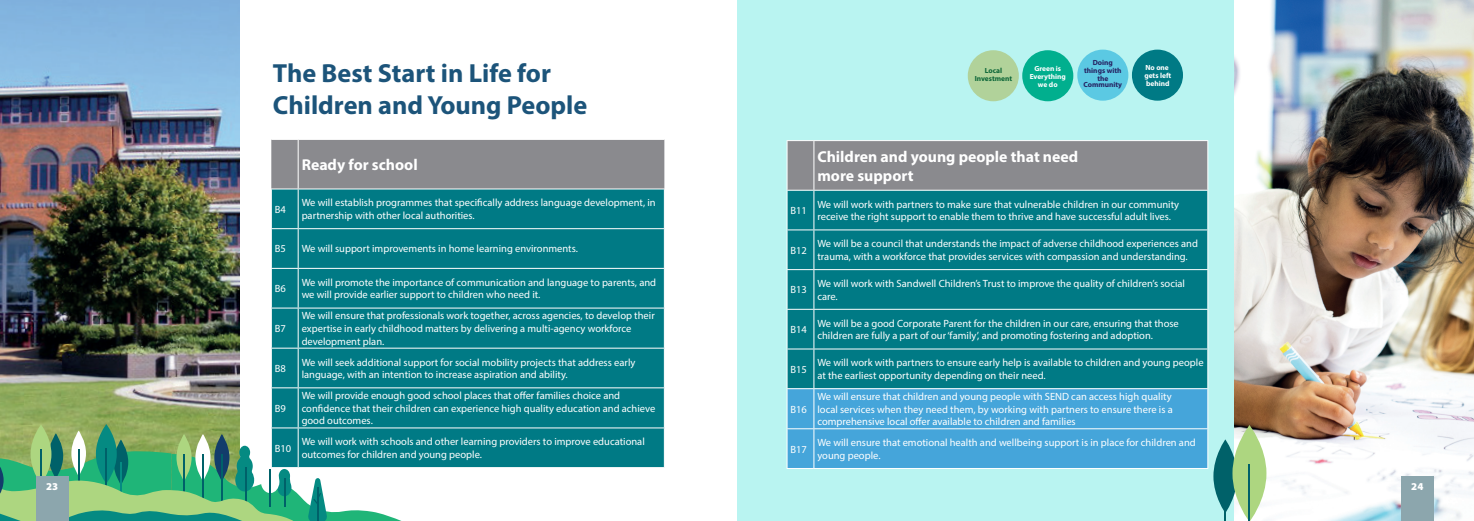
<style>
.page{position:relative;width:1474px;height:521px;background:#fff}
.page>*{position:absolute;margin:0;border:0;box-sizing:border-box;transform-origin:0 0}
.t1{font:700 26.25px/31.5px "Myriad Pro";color:#1c547a}
.t2{font:700 15.75px/18.9px "Myriad Pro";color:#fff}
.t3{font:10.5px/12.6px "Myriad Pro";color:#fff}
.t4{font:900 10.5px "Myriad Pro";color:#fff}
.t5{font:700 7.44px/8px "Myriad Pro";color:#fff}
.t6{font:700 7.44px/8px "Myriad Pro";color:#252161;text-align:center}
.t7{font:700 7.44px/8px "Myriad Pro";color:#0c6638;text-align:center}
</style>
<div class="page">
<div style="left:737px;top:0;width:736px;height:521px;background:#b9f4f1"></div>
<img style="left:1234px;top:0;width:239px;height:521px">
<img style="left:0;top:0;width:239px;height:413px">
<svg style="left:1213px;top:439px;width:24px;height:74px"></svg>
<hr style="left:1224px;top:475px;width:2px;height:46px;background:#006169">
<svg style="left:1232px;top:425px;width:34px;height:96px;background:#b8d69d"></svg>
<hr style="left:1248px;top:465px;width:2px;height:56px;background:#006169">
<div style="left:967px;top:50px;width:51px;height:51px;background:#b1d29a;border-radius:50%"></div>
<div style="left:1131px;top:50px;width:51px;height:51px;background:#007a85;border-radius:50%"></div>
<div style="left:1077px;top:50px;width:51px;height:51px;background:#5bc9e3;border-radius:50%"></div>
<div style="left:1022px;top:50px;width:51px;height:51px;background:#01af8e;border-radius:50%"></div>
<div style="left:272px;top:190px;width:392px;height:277px;background:#007a85"></div>
<hr style="left:298px;top:269px;width:1px;height:39px;background:#fff">
<hr style="left:298px;top:189px;width:1px;height:39px;background:#fff">
<svg style="left:272px;top:308px;width:26px;height:1px"></svg>
<hr style="left:298px;top:308px;width:367px;height:1px;background:#fff">
<hr style="left:298px;top:308px;width:1px;height:40px;background:#fff">
<svg style="left:271px;top:348px;width:27px;height:1px"></svg>
<hr style="left:298px;top:348px;width:367px;height:1px;background:#fff">
<hr style="left:298px;top:349px;width:1px;height:38px;background:#fff">
<svg style="left:271px;top:387px;width:27px;height:1px"></svg>
<hr style="left:298px;top:387px;width:367px;height:1px;background:#fff">
<hr style="left:298px;top:388px;width:1px;height:39px;background:#fff">
<svg style="left:0;top:413px;width:404px;height:108px"></svg>
<hr style="left:298px;top:427px;width:367px;height:1px;background:#fff">
<hr style="left:298px;top:428px;width:1px;height:39px;background:#fff">
<hr style="left:298px;top:467px;width:367px;height:1px;background:#fff">
<svg style="left:271px;top:228px;width:27px;height:1px"></svg>
<svg style="left:271px;top:268px;width:27px;height:1px"></svg>
<hr style="left:298px;top:228px;width:367px;height:1px;background:#fff">
<hr style="left:298px;top:229px;width:1px;height:39px;background:#fff">
<hr style="left:298px;top:268px;width:367px;height:1px;background:#fff">
<div style="left:271px;top:139px;width:393px;height:51px;background:#8a8a8e"></div>
<hr style="left:298px;top:139px;width:366px;height:1px;background:#fff">
<div style="left:787px;top:191px;width:420px;height:197px;background:#007a85"></div>
<div style="left:787px;top:389px;width:420px;height:79px;background:#45a5da"></div>
<hr style="left:1207px;top:141px;width:1px;height:49px;background:#fff">
<hr style="left:814px;top:140px;width:394px;height:1px;background:#fff">
<svg style="left:786px;top:140px;width:421px;height:51px;background:#8d8d91"></svg>
<hr style="left:786px;top:191px;width:1px;height:38px;background:#fff">
<hr style="left:814px;top:190px;width:394px;height:1px;background:#fff">
<hr style="left:813px;top:191px;width:1px;height:38px;background:#fff">
<hr style="left:1207px;top:191px;width:1px;height:38px;background:#fff">
<svg style="left:786px;top:229px;width:28px;height:1px"></svg>
<hr style="left:786px;top:230px;width:1px;height:39px;background:#fff">
<hr style="left:814px;top:229px;width:394px;height:1px;background:#fff">
<hr style="left:813px;top:230px;width:1px;height:39px;background:#fff">
<hr style="left:1207px;top:230px;width:1px;height:39px;background:#fff">
<svg style="left:786px;top:269px;width:28px;height:1px"></svg>
<hr style="left:786px;top:270px;width:1px;height:39px;background:#fff">
<hr style="left:814px;top:269px;width:394px;height:1px;background:#fff">
<hr style="left:813px;top:270px;width:1px;height:39px;background:#fff">
<hr style="left:1207px;top:270px;width:1px;height:39px;background:#fff">
<svg style="left:786px;top:309px;width:28px;height:1px"></svg>
<hr style="left:786px;top:310px;width:1px;height:38px;background:#fff">
<hr style="left:814px;top:309px;width:394px;height:1px;background:#fff">
<hr style="left:813px;top:310px;width:1px;height:38px;background:#fff">
<hr style="left:1207px;top:310px;width:1px;height:38px;background:#fff">
<svg style="left:786px;top:348px;width:28px;height:1px"></svg>
<hr style="left:786px;top:349px;width:1px;height:39px;background:#fff">
<hr style="left:814px;top:348px;width:394px;height:1px;background:#fff">
<hr style="left:813px;top:349px;width:1px;height:39px;background:#fff">
<hr style="left:1207px;top:349px;width:1px;height:39px;background:#fff">
<svg style="left:786px;top:388px;width:28px;height:1px"></svg>
<hr style="left:786px;top:389px;width:1px;height:39px;background:#fff">
<hr style="left:814px;top:388px;width:394px;height:1px;background:#fff">
<hr style="left:813px;top:389px;width:1px;height:39px;background:#fff">
<hr style="left:1207px;top:389px;width:1px;height:39px;background:#fff">
<svg style="left:786px;top:428px;width:28px;height:1px"></svg>
<hr style="left:786px;top:429px;width:1px;height:39px;background:#fff">
<hr style="left:814px;top:428px;width:394px;height:1px;background:#fff">
<hr style="left:813px;top:429px;width:1px;height:39px;background:#fff">
<hr style="left:1207px;top:429px;width:1px;height:39px;background:#fff">
<svg style="left:786px;top:468px;width:28px;height:1px"></svg>
<hr style="left:814px;top:468px;width:394px;height:1px;background:#fff">
<div style="left:36px;top:476px;width:33px;height:45px;background:#8ca6ad"></div>
<div style="left:1401px;top:476px;width:32px;height:45px;background:#8ca6ad"></div>
<p class="t1" style="left:273px;top:57px;width:316px">The Best Start in Life for<br>Children and Young People</p>
<p class="t2" style="left:302px;top:155px;width:117px">Ready for school</p>
<p class="t3" style="left:275px;top:203px;width:13px">B4</p>
<p class="t3" style="left:302px;top:196px;width:355px">We will establish programmes that specifically address language development, in partnership with other local authorities.</p>
<p class="t3" style="left:275px;top:242px;width:13px">B5</p>
<p class="t3" style="left:302px;top:242px;width:278px">We will support improvements in home learning environments.</p>
<p class="t3" style="left:275px;top:282px;width:13px">B6</p>
<p class="t3" style="left:302px;top:276px;width:356px">We will promote the importance of communication and language to parents, and we will provide earlier support to children who need it.</p>
<p class="t3" style="left:275px;top:322px;width:13px">B7</p>
<p class="t3" style="left:302px;top:309px;width:354px">We will ensure that professionals work together, across agencies, to develop their expertise in early childhood matters by delivering a multi-agency workforce development plan.</p>
<p class="t3" style="left:275px;top:362px;width:13px">B8</p>
<p class="t3" style="left:302px;top:356px;width:335px">We will seek additional support for social mobility projects that address early language, with an intention to increase aspiration and ability.</p>
<p class="t3" style="left:275px;top:402px;width:13px">B9</p>
<p class="t3" style="left:302px;top:389px;width:355px">We will provide enough good school places that offer families choice and confidence that their children can experience high quality education and achieve good outcomes.</p>
<p class="t3" style="left:275px;top:442px;width:18px">B10</p>
<p class="t3" style="left:302px;top:435px;width:344px">We will work with schools and other learning providers to improve educational outcomes for children and young people.</p>
<p class="t6" style="left:1084px;top:58px;width:39px">Doing things with the</p>
<p class="t6" style="left:1083px;top:81px;width:40px">Community</p>
<p class="t7" style="left:974px;top:66px;width:39px">Local<br>Investment</p>
<p class="t5" style="left:1144px;top:63px;width:28px">No one gets left behind</p>
<p class="t5" style="left:1029px;top:64px;width:38px;text-align:center">Green is<br>Everything we do</p>
<p class="t2" style="left:817px;top:147px;width:262px">Children and young people that need more support</p>
<p class="t3" style="left:790px;top:204px;width:18px">B11</p>
<p class="t3" style="left:817px;top:198px;width:363px">We will work with partners to make sure that vulnerable children in our community receive the right support to enable them to thrive and have successful adult lives.</p>
<p class="t3" style="left:790px;top:244px;width:18px">B12</p>
<p class="t3" style="left:817px;top:237px;width:382px">We will be a council that understands the impact of adverse childhood experiences and trauma, with a workforce that provides services with compassion and understanding.</p>
<p class="t3" style="left:790px;top:283px;width:18px">B13</p>
<p class="t3" style="left:817px;top:277px;width:369px">We will work with Sandwell Children’s Trust to improve the quality of children’s social care.</p>
<p class="t3" style="left:790px;top:323px;width:18px">B14</p>
<p class="t3" style="left:817px;top:317px;width:363px">We will be a good Corporate Parent for the children in our care, ensuring that those children are fully a part of our ‘family’, and promoting fostering and adoption.</p>
<p class="t3" style="left:790px;top:363px;width:18px">B15</p>
<p class="t3" style="left:817px;top:356px;width:387px">We will work with partners to ensure early help is available to children and young people at the earliest opportunity depending on their need.</p>
<p class="t3" style="left:790px;top:403px;width:18px">B16</p>
<p class="t3" style="left:817px;top:390px;width:357px;text-align:justify">We will ensure that children and young people with SEND can access high quality local services when they need them, by working with partners to ensure there is a comprehensive local offer available to children and families</p>
<p class="t3" style="left:790px;top:442px;width:18px">B17</p>
<p class="t3" style="left:817px;top:436px;width:380px">We will ensure that emotional health and wellbeing support is in place for children and young people.</p>
<p class="t4" style="left:46px;top:479px;width:14px">23</p>
<p class="t4" style="left:1411px;top:479px;width:14px">24</p>
</div>
